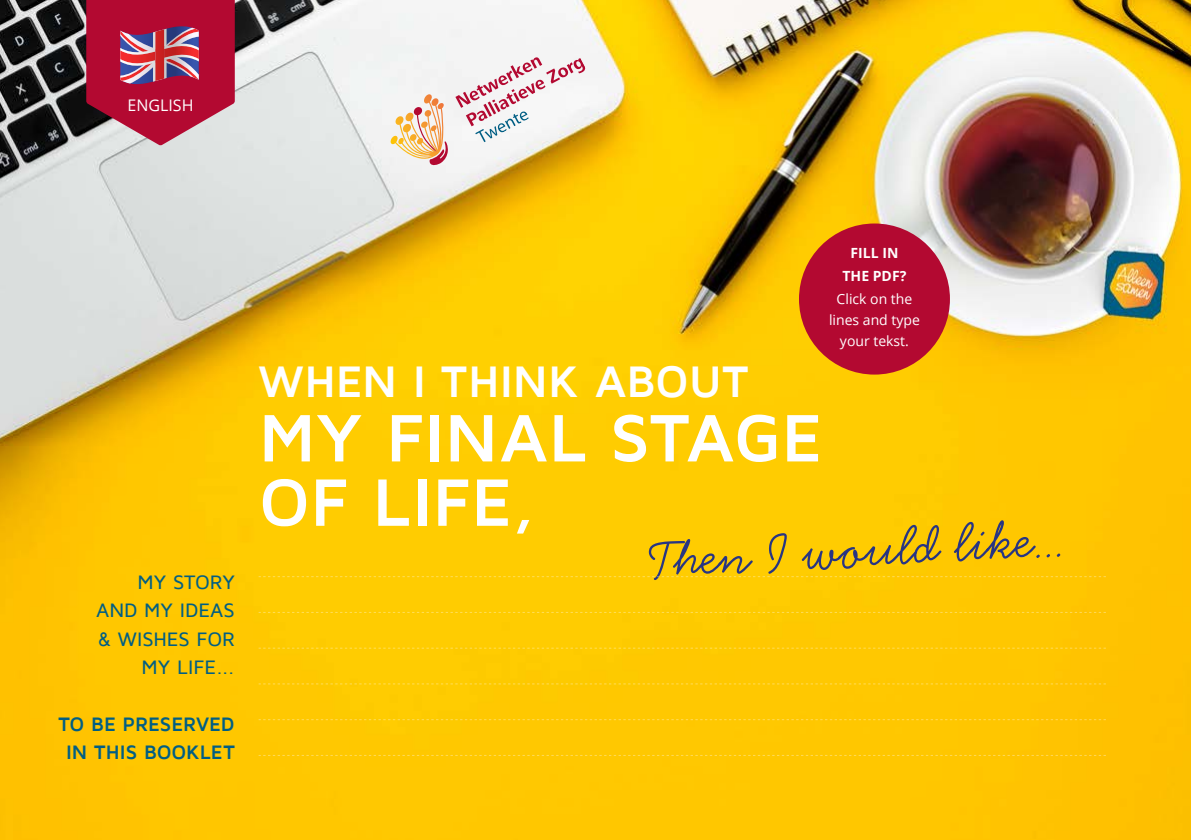
<style>
.page{position:relative;width:1191px;height:840px;background:#fff}
.page>*{position:absolute;margin:0;border:0;box-sizing:border-box;transform-origin:0 0}
.t1{font:700 69.4px/64.2px "Maven Pro";color:#fff}
.t2{font:58.2px "Handsome Pro";color:#283583}
.t3{font:700 45.4px "Maven Pro";letter-spacing:-.005em;color:#fff}
.t4{font:500 20px/28.2px "Maven Pro";letter-spacing:-.005em;color:#005e84;text-align:right}
.t5{font:700 20px/28.4px "Maven Pro";letter-spacing:-.005em;color:#005e84;text-align:center}
.t6{font:16px "Open Sans";color:#fff}
.t7{font:14px/21.2px "Open Sans";color:#fff;text-align:center}
.t8{font:700 14px/22.8px "Open Sans";color:#fff;text-align:center}
</style>
<div class="page">
<img style="left:0;top:0;width:1191px;height:839px">
<svg style="left:390px;top:94px;width:58px;height:73px"></svg>
<svg style="left:455px;top:57px;width:131px;height:85px"></svg>
<svg style="left:259px;top:611px;width:847px;height:1px"></svg>
<svg style="left:259px;top:576px;width:847px;height:1px"></svg>
<svg style="left:259px;top:647px;width:847px;height:1px"></svg>
<svg style="left:259px;top:683px;width:847px;height:1px"></svg>
<svg style="left:259px;top:719px;width:847px;height:1px"></svg>
<svg style="left:259px;top:754px;width:847px;height:1px"></svg>
<div style="left:799px;top:223px;width:151px;height:151px;background:#b30931;border-radius:50%"></div>
<svg style="left:86px;top:0;width:149px;height:145px"></svg>
<p class="t6" style="left:127px;top:94px;width:67px">ENGLISH</p>
<p class="t4" style="left:96px;top:568px;width:140px">MY STORY<br>AND MY IDEAS &amp; WISHES FOR<br>MY LIFE...</p>
<p class="t5" style="left:58px;top:709px;width:178px">TO BE PRESERVED<br>IN THIS BOOKLET</p>
<h3 class="t3" style="left:259px;top:357px;width:491px">WHEN I THINK ABOUT</h3>
<p class="t8" style="left:842px;top:241px;width:65px">FILL IN<br>THE PDF?</p>
<p class="t7" style="left:829px;top:287px;width:92px">Click on the lines and type your tekst.</p>
<h1 class="t1" style="left:259px;top:406px;width:565px">MY FINAL STAGE<br>OF LIFE,</h1>
<h2 class="t2" style="left:649px;top:525px;width:416px;rotate:-3deg">Then I would like...</h2>
</div>
